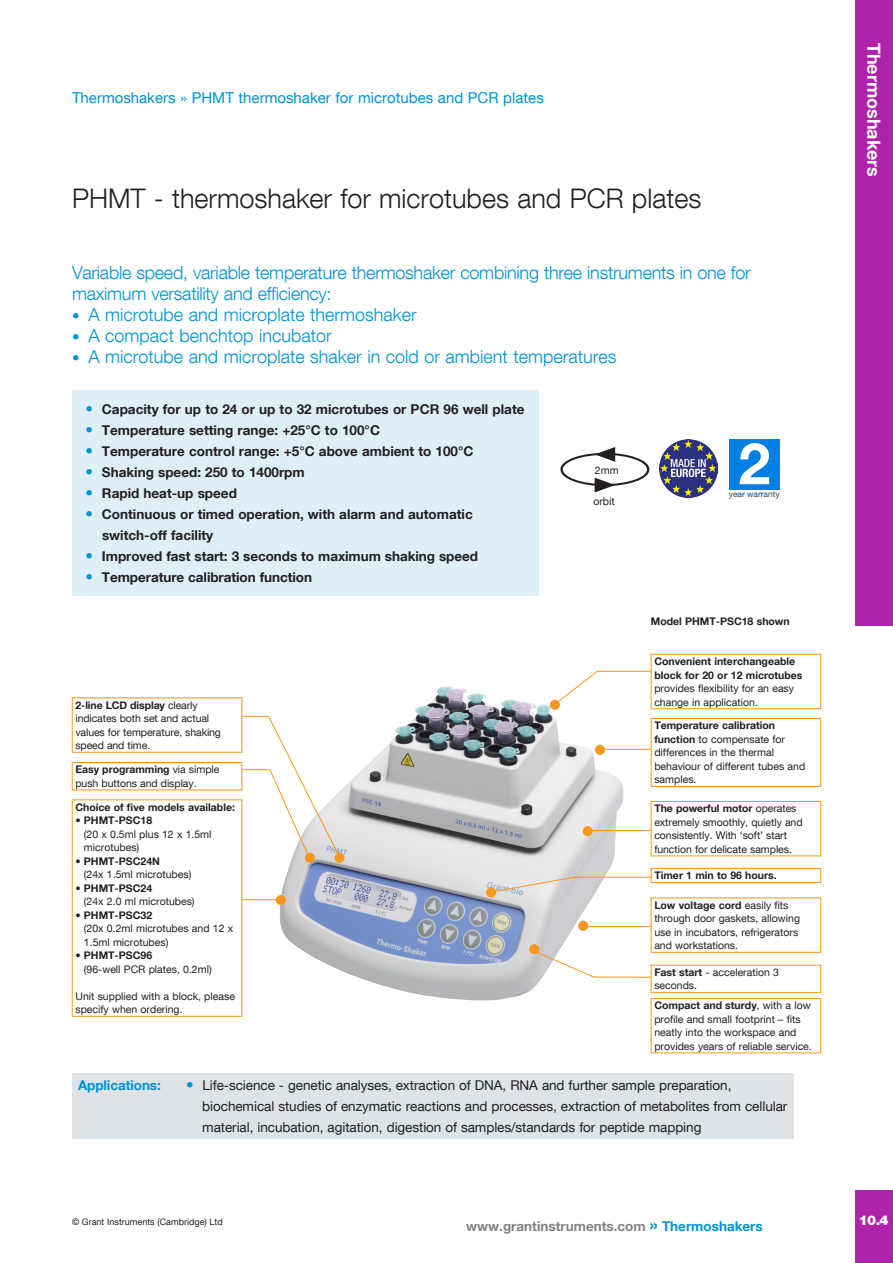
<style>
.page{position:relative;width:893px;height:1263px;background:#fff}
.page>*{position:absolute;margin:0;border:0;box-sizing:border-box;transform-origin:0 0}
.t1{font:700 57.6px "Helvetica Neue LT Com";color:#fff}
.head_model{font:300 27px "Helvetica Neue LT Com";color:#231f20}
.head_description{font:300 18px/21px "Helvetica Neue LT Com";color:#0093d0}
.t2{font:700 18px "Helvetica Neue LT Com";color:#fff}
.application{font:15px "Helvetica Neue LT Com";color:#0093d0}
.list{font:700 13.5px "Helvetica Neue LT Com";color:#231f20}
.list-2{font:13.5px/21px "Helvetica Neue LT Com";letter-spacing:-.005em;color:#231f20}
.heading_2{font:700 13.5px "Helvetica Neue LT Com";color:#808285}
.list-3{font:700 13.5px "Helvetica Neue LT Com";letter-spacing:-.005em;color:#0093d0}
.heading_2-2{font:900 13.5px "Helvetica Neue LT Std";color:#fff}
.t3{font:10.5px/13.5px "Helvetica Neue LT Com";color:#231f20}
.t4{font:700 10.5px/13.5px "Helvetica Neue LT Com";color:#231f20}
.t5{font:9px "Helvetica Neue LT Com";color:#231f20}
.t6{font:8.4px "Helvetica Neue LT Com";color:#3e3e3f}
.s1{font-weight:500;font-size:15px}
.s2{font-weight:400;font-size:15px;color:#0093d0}
.s3{font-weight:700}
.s4{font-weight:400}
.s5{font-size:15px;color:#0093d0}
.s6{font-size:18px;color:#0093d0}
.s7{color:#0093d0}
</style>
<div class="page">
<div style="left:855px;top:0;width:38px;height:625px;background:#ae23aa"></div>
<div style="left:855px;top:1191px;width:38px;height:72px;background:#ae23aa"></div>
<div style="left:72px;top:390px;width:466px;height:206px;background:#dfeff8"></div>
<img style="left:280px;top:686px;width:344px;height:314px">
<div style="left:583px;top:826px;width:10px;height:10px;background:#f7971d;border-radius:50%"></div>
<hr style="left:588px;top:830px;width:159px;height:1px;background:#f7971d">
<div style="left:651px;top:801px;width:170px;height:55px;background:#fff"></div>
<div style="left:651px;top:801px;width:170px;height:55px;border:1px solid #f7971d"></div>
<div style="left:651px;top:998px;width:170px;height:55px;border:1px solid #f7971d"></div>
<hr style="left:156px;top:716px;width:113px;height:1px;background:#f7971d">
<hr style="left:157px;top:769px;width:114px;height:1px;background:#f7971d">
<svg style="left:268px;top:716px;width:72px;height:142px"></svg>
<div style="left:72px;top:698px;width:170px;height:54px;background:#fff"></div>
<div style="left:276px;top:895px;width:10px;height:10px;background:#f7971d;border-radius:50%"></div>
<hr style="left:207px;top:899px;width:74px;height:1px;background:#f7971d">
<div style="left:72px;top:800px;width:170px;height:216px;background:#fff"></div>
<div style="left:578px;top:921px;width:10px;height:10px;background:#f7971d;border-radius:50%"></div>
<hr style="left:586px;top:926px;width:110px;height:1px;background:#f7971d">
<div style="left:486px;top:887px;width:10px;height:10px;background:#f7971d;border-radius:50%"></div>
<hr style="left:574px;top:877px;width:137px;height:1px;background:#f7971d">
<div style="left:651px;top:898px;width:170px;height:54px;background:#fff"></div>
<div style="left:72px;top:762px;width:170px;height:28px;background:#fff"></div>
<div style="left:72px;top:762px;width:170px;height:28px;border:1px solid #f7971d"></div>
<div style="left:550px;top:700px;width:10px;height:10px;background:#f7971d;border-radius:50%"></div>
<hr style="left:597px;top:671px;width:110px;height:1px;background:#f7971d">
<svg style="left:554px;top:670px;width:44px;height:35px"></svg>
<div style="left:651px;top:654px;width:170px;height:55px;background:#fff"></div>
<div style="left:651px;top:654px;width:170px;height:55px;border:1px solid #f7971d"></div>
<div style="left:651px;top:868px;width:170px;height:14px;background:#fff"></div>
<div style="left:651px;top:868px;width:170px;height:15px;border:1px solid #f7971d"></div>
<div style="left:72px;top:1073px;width:722px;height:66px;background:#dde3e6"></div>
<div style="left:334px;top:853px;width:11px;height:10px;background:#f7971d;border-radius:50%"></div>
<div style="left:305px;top:853px;width:10px;height:10px;background:#f7971d;border-radius:50%"></div>
<svg style="left:491px;top:876px;width:85px;height:17px"></svg>
<div style="left:651px;top:965px;width:170px;height:28px;border:1px solid #f7971d"></div>
<svg style="left:533px;top:950px;width:222px;height:28px"></svg>
<div style="left:529px;top:944px;width:10px;height:10px;background:#f7971d;border-radius:50%"></div>
<div style="left:595px;top:745px;width:10px;height:10px;background:#f7971d;border-radius:50%"></div>
<hr style="left:600px;top:749px;width:159px;height:1px;background:#f7971d">
<div style="left:651px;top:718px;width:170px;height:68px;background:#fff"></div>
<div style="left:651px;top:718px;width:170px;height:69px;border:1px solid #f7971d"></div>
<div style="left:729px;top:440px;width:50px;height:50px;background:#0080e2"></div>
<img style="left:659px;top:439px;width:58px;height:59px">
<div style="left:561px;top:453px;width:88px;height:33px;border:2px solid #231f20;border-radius:50%"></div>
<svg style="left:595px;top:447px;width:20px;height:15px"></svg>
<svg style="left:595px;top:478px;width:20px;height:14px"></svg>
<p class="application" style="left:72px;top:88px;width:473px">Thermoshakers » PHMT thermoshaker for microtubes and PCR plates</p>
<p class="head_model" style="left:72px;top:182px;width:631px">PHMT - thermoshaker for microtubes and PCR plates</p>
<p class="head_description" style="left:72px;top:262px;width:680px">Variable speed, variable temperature thermoshaker combining three instruments in one for maximum versatility and efficiency:</p>
<p class="head_description" style="left:72px;top:304px;width:346px"><span class="s1">•</span> A microtube and microplate thermoshaker</p>
<p class="head_description" style="left:72px;top:325px;width:261px"><span class="s1">•</span> A compact benchtop incubator</p>
<p class="head_description" style="left:72px;top:346px;width:546px"><span class="s1">•</span> A microtube and microplate shaker in cold or ambient temperatures</p>
<p class="list" style="left:85px;top:401px;width:440px"><span class="s2">•</span> Capacity for up to 24 or up to 32 microtubes or PCR 96 well plate</p>
<p class="list" style="left:85px;top:422px;width:296px"><span class="s2">•</span> Temperature setting range: +25°C to 100°C</p>
<p class="list" style="left:85px;top:443px;width:390px"><span class="s2">•</span> Temperature control range: +5°C above ambient to 100°C</p>
<p class="list" style="left:85px;top:464px;width:221px"><span class="s2">•</span> Shaking speed: 250 to 1400rpm</p>
<p class="list" style="left:85px;top:485px;width:153px"><span class="s2">•</span> Rapid heat-up speed</p>
<p class="list" style="left:85px;top:506px;width:389px"><span class="s2">•</span> Continuous or timed operation, with alarm and automatic</p>
<p class="list" style="left:102px;top:527px;width:113px">switch-off facility</p>
<p class="list" style="left:85px;top:548px;width:394px"><span class="s2">•</span> Improved fast start: 3 seconds to maximum shaking speed</p>
<p class="list" style="left:85px;top:569px;width:228px"><span class="s2">•</span> Temperature calibration function</p>
<p class="t3" style="left:75px;top:698px;width:147px"><span class="s3">2-line LCD display</span> clearly indicates both set and actual values for temperature, shaking speed and time.</p>
<p class="t3" style="left:75px;top:762px;width:145px"><span class="s3">Easy programming</span> via simple push buttons and display.</p>
<p class="t4" style="left:75px;top:800px;width:161px">Choice of five models available:</p>
<p class="t3" style="left:84px;top:813px;width:129px;text-indent:-8px">• <span class="s3">PHMT-PSC18<br></span>(20 x 0.5ml plus 12 x 1.5ml microtubes)</p>
<p class="t3" style="left:84px;top:854px;width:109px;text-indent:-8px">• <span class="s3">PHMT-PSC24N<br></span>(24x 1.5ml microtubes)</p>
<p class="t3" style="left:84px;top:881px;width:112px;text-indent:-8px">• <span class="s3">PHMT-PSC24<br></span>(24x 2.0 ml microtubes)</p>
<p class="t3" style="left:84px;top:908px;width:151px;text-indent:-8px">• <span class="s3">PHMT-PSC32<br></span>(20x 0.2ml microtubes and 12 x<br>1.5ml microtubes)</p>
<p class="t3" style="left:84px;top:948px;width:129px;text-indent:-8px">• <span class="s3">PHMT-PSC96<br></span>(96-well PCR plates, 0.2ml)</p>
<p class="t3" style="left:75px;top:989px;width:161px">Unit supplied with a block, please specify when ordering.</p>
<p class="t3" style="left:595px;top:463px;width:25px">2mm</p>
<p class="t3" style="left:593px;top:494px;width:23px">orbit</p>
<p class="t1" style="left:738px;top:427px;width:34px">2</p>
<p class="t6" style="left:729px;top:489px;width:52px">year warranty</p>
<p class="t4" style="left:651px;top:614px;width:140px">Model PHMT-PSC18 shown</p>
<p class="t4" style="left:654px;top:654px;width:150px">Convenient interchangeable block for 20 or 12 microtubes <span class="s4">provides flexibility for an easy change in application.</span></p>
<p class="t3" style="left:654px;top:718px;width:152px"><span class="s3">Temperature calibration function</span> to compensate for differences in the thermal behaviour of different tubes and samples.</p>
<p class="t3" style="left:654px;top:801px;width:150px"><span class="s3">The powerful motor</span> operates extremely smoothly, quietly and consistently. With ‘soft’ start function for delicate samples.</p>
<p class="t4" style="left:654px;top:868px;width:124px">Timer 1 min to 96 hours.</p>
<p class="t3" style="left:654px;top:898px;width:147px"><span class="s3">Low voltage cord</span> easily fits through door gaskets, allowing use in incubators, refrigerators and workstations.</p>
<p class="t3" style="left:654px;top:965px;width:126px"><span class="s3">Fast start</span> - acceleration 3 seconds.</p>
<p class="t3" style="left:654px;top:998px;width:159px"><span class="s3">Compact and sturdy</span>, with a low profile and small footprint – fits neatly into the workspace and provides years of reliable service.</p>
<p class="list-3" style="left:78px;top:1077px;width:84px">Applications:</p>
<p class="list-2" style="left:202px;top:1075px;width:587px;text-indent:-16px"><span class="s5">•</span> Life-science - genetic analyses, extraction of DNA, RNA and further sample preparation, biochemical studies of enzymatic reactions and processes, extraction of metabolites from cellular</p>
<p class="list-2" style="left:202px;top:1117px;width:501px">material, incubation, agitation, digestion of samples/standards for peptide mapping</p>
<p class="t2" style="left:885px;top:43px;width:136px;rotate:90deg">Thermoshakers</p>
<p class="t5" style="left:72px;top:1216px;width:152px">© Grant Instruments (Cambridge) Ltd</p>
<p class="heading_2-2" style="left:859px;top:1212px;width:31px">10.4</p>
<p class="heading_2" style="left:466px;top:1218px;width:298px">www.grantinstruments.com <span class="s6">»</span> <span class="s7">Thermoshakers</span></p>
</div>
